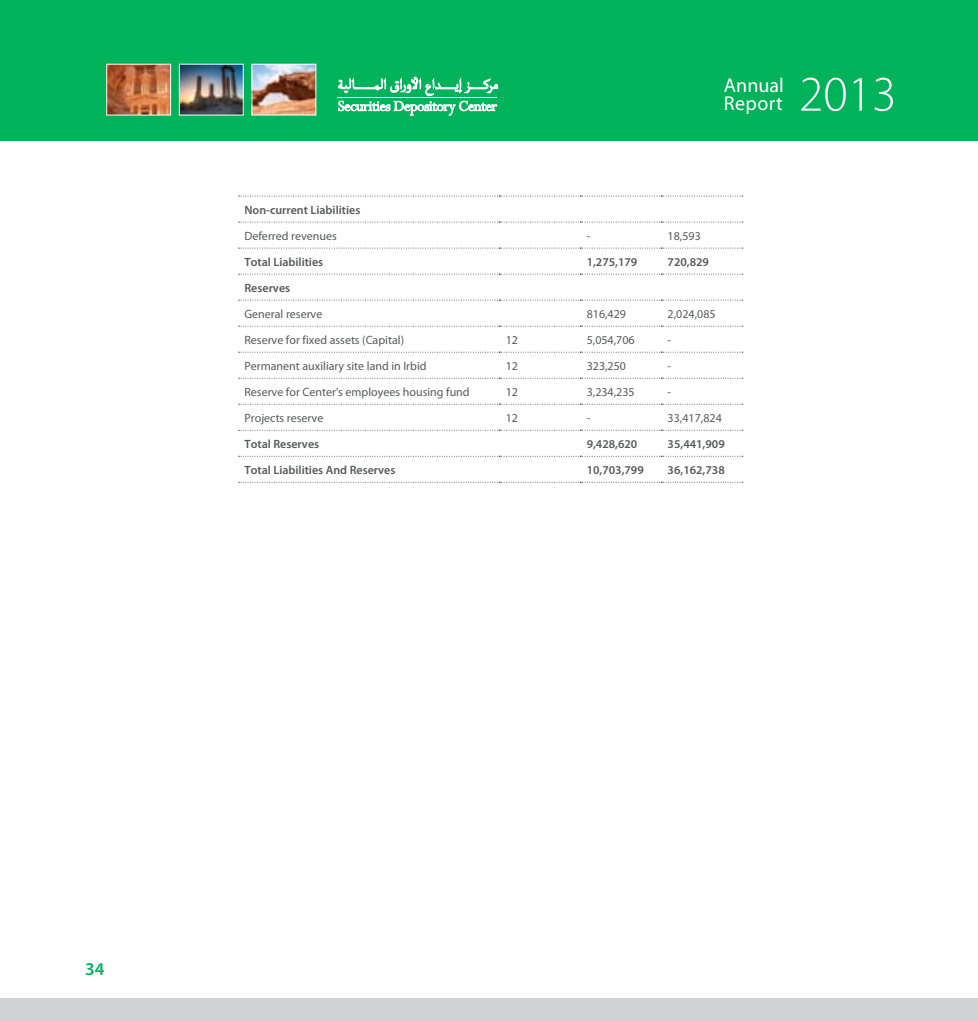
<style>
.page{position:relative;width:978px;height:1021px;background:#fff}
.page>*{position:absolute;margin:0;border:0;box-sizing:border-box;transform-origin:0 0}
.t1{font:20.1px/18.3px "Myriad Pro";letter-spacing:.01em;color:#fff}
.t2{font:600 18px "Myriad Pro";color:#00b25a}
.t3{font:12px "Myriad Pro";color:#58595b}
.t4{font:600 12px "Myriad Pro";color:#58595b}
</style>
<div class="page">
<div style="left:0;top:997px;width:978px;height:23px;background:#d1d3d4"></div>
<div style="left:0;top:0;width:978px;height:140px;background:#00b25a"></div>
<img style="left:108px;top:66px;width:61px;height:47px">
<div style="left:106px;top:64px;width:65px;height:51px;border:1px solid #fff"></div>
<img style="left:181px;top:66px;width:61px;height:47px">
<div style="left:179px;top:64px;width:65px;height:51px;border:1px solid #fff"></div>
<svg style="left:338px;top:77px;width:160px;height:38px"></svg>
<svg style="left:801px;top:78px;width:45px;height:33px"></svg>
<svg style="left:853px;top:78px;width:9px;height:33px"></svg>
<svg style="left:874px;top:78px;width:19px;height:33px"></svg>
<img style="left:254px;top:66px;width:60px;height:47px">
<div style="left:252px;top:64px;width:64px;height:51px;border:1px solid #fff"></div>
<svg style="left:238px;top:196px;width:505px;height:1px"></svg>
<svg style="left:238px;top:222px;width:505px;height:1px"></svg>
<svg style="left:238px;top:248px;width:505px;height:1px"></svg>
<svg style="left:238px;top:274px;width:505px;height:1px"></svg>
<svg style="left:238px;top:300px;width:505px;height:1px"></svg>
<svg style="left:238px;top:326px;width:505px;height:1px"></svg>
<svg style="left:238px;top:352px;width:505px;height:1px"></svg>
<svg style="left:238px;top:378px;width:505px;height:1px"></svg>
<svg style="left:238px;top:404px;width:505px;height:1px"></svg>
<svg style="left:238px;top:430px;width:505px;height:1px"></svg>
<svg style="left:238px;top:456px;width:505px;height:1px"></svg>
<svg style="left:238px;top:482px;width:505px;height:1px"></svg>
<h1 class="t1" style="left:724px;top:76px;width:61px">Annual<br>Report</h1>
<p class="t4" style="left:244px;top:202px;width:117px">Non-current Liabilities</p>
<p class="t3" style="left:244px;top:228px;width:94px">Deferred revenues</p>
<p class="t3" style="left:587px;top:228px;width:5px">-</p>
<p class="t3" style="left:668px;top:228px;width:35px">18,593</p>
<p class="t4" style="left:244px;top:254px;width:80px">Total Liabilities</p>
<p class="t4" style="left:587px;top:254px;width:52px">1,275,179</p>
<p class="t4" style="left:668px;top:254px;width:43px">720,829</p>
<p class="t4" style="left:244px;top:280px;width:47px">Reserves</p>
<p class="t3" style="left:244px;top:306px;width:79px">General reserve</p>
<p class="t3" style="left:587px;top:306px;width:41px">816,429</p>
<p class="t3" style="left:668px;top:306px;width:50px">2,024,085</p>
<p class="t3" style="left:244px;top:332px;width:161px">Reserve for fixed assets (Capital)</p>
<p class="t3" style="left:506px;top:332px;width:14px">12</p>
<p class="t3" style="left:587px;top:332px;width:50px">5,054,706</p>
<p class="t3" style="left:668px;top:332px;width:5px">-</p>
<p class="t3" style="left:244px;top:358px;width:184px">Permanent auxiliary site land in Irbid</p>
<p class="t3" style="left:506px;top:358px;width:14px">12</p>
<p class="t3" style="left:587px;top:358px;width:41px">323,250</p>
<p class="t3" style="left:668px;top:358px;width:5px">-</p>
<p class="t3" style="left:244px;top:384px;width:227px">Reserve for Center's employees housing fund</p>
<p class="t3" style="left:506px;top:384px;width:14px">12</p>
<p class="t3" style="left:587px;top:384px;width:50px">3,234,235</p>
<p class="t3" style="left:668px;top:384px;width:5px">-</p>
<p class="t3" style="left:244px;top:410px;width:80px">Projects reserve</p>
<p class="t3" style="left:506px;top:410px;width:14px">12</p>
<p class="t3" style="left:587px;top:410px;width:5px">-</p>
<p class="t3" style="left:668px;top:410px;width:56px">33,417,824</p>
<p class="t4" style="left:244px;top:436px;width:76px">Total Reserves</p>
<p class="t4" style="left:587px;top:436px;width:52px">9,428,620</p>
<p class="t4" style="left:668px;top:436px;width:59px">35,441,909</p>
<p class="t4" style="left:244px;top:462px;width:152px">Total Liabilities And Reserves</p>
<p class="t4" style="left:587px;top:462px;width:59px">10,703,799</p>
<p class="t4" style="left:668px;top:462px;width:59px">36,162,738</p>
<h2 class="t2" style="left:85px;top:957px;width:21px">34</h2>
</div>
